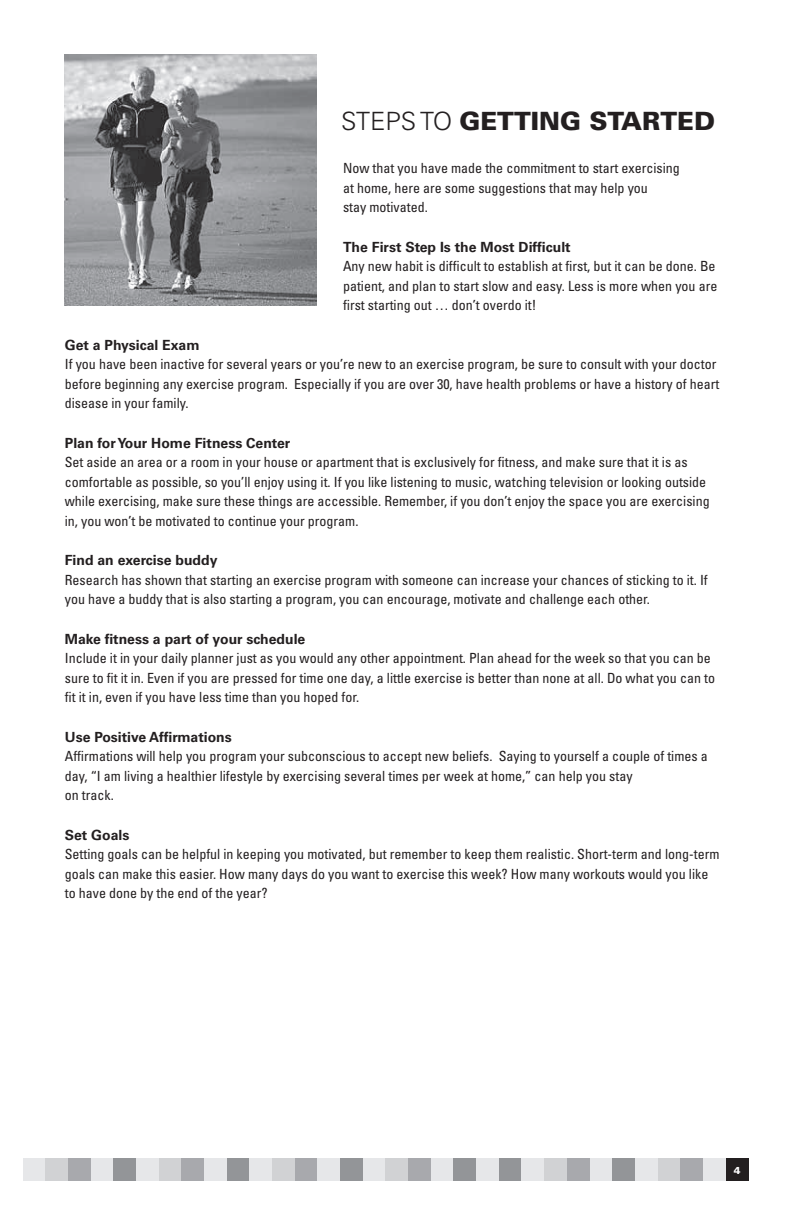
<style>
.page{position:relative;width:792px;height:1224px;background:#fff}
.page>*{position:absolute;margin:0;border:0;box-sizing:border-box;transform-origin:0 0}
.t1{font:900 25.2px "Univers";color:#231f20}
.t2{font:condensed 14px/19.6px "Univers";color:#231f20}
.t3{font:700 14px "Univers";color:#231f20}
.t4{font:900 10px "Univers";color:#fff}
.s1{font-weight:300}
</style>
<div class="page">
<div style="left:726px;top:1159px;width:22px;height:22px;background:#231f20"></div>
<div style="left:23px;top:1159px;width:22px;height:22px;background:#e6e7e9"></div>
<div style="left:45px;top:1159px;width:23px;height:22px;background:#d1d2d4"></div>
<div style="left:68px;top:1159px;width:23px;height:22px;background:#a8a9ad"></div>
<div style="left:91px;top:1159px;width:22px;height:22px;background:#e6e7e9"></div>
<div style="left:113px;top:1159px;width:23px;height:22px;background:#939598"></div>
<div style="left:136px;top:1159px;width:23px;height:22px;background:#e6e7e9"></div>
<div style="left:159px;top:1159px;width:22px;height:22px;background:#d1d2d4"></div>
<div style="left:181px;top:1159px;width:23px;height:22px;background:#a8a9ad"></div>
<div style="left:204px;top:1159px;width:23px;height:22px;background:#e6e7e9"></div>
<div style="left:227px;top:1159px;width:22px;height:22px;background:#939598"></div>
<div style="left:249px;top:1159px;width:23px;height:22px;background:#e6e7e9"></div>
<div style="left:272px;top:1159px;width:23px;height:22px;background:#d1d2d4"></div>
<div style="left:295px;top:1159px;width:23px;height:22px;background:#a8a9ad"></div>
<div style="left:318px;top:1159px;width:22px;height:22px;background:#e6e7e9"></div>
<div style="left:340px;top:1159px;width:23px;height:22px;background:#939598"></div>
<div style="left:363px;top:1159px;width:23px;height:22px;background:#e6e7e9"></div>
<div style="left:386px;top:1159px;width:22px;height:22px;background:#d1d2d4"></div>
<div style="left:408px;top:1159px;width:23px;height:22px;background:#a8a9ad"></div>
<div style="left:431px;top:1159px;width:23px;height:22px;background:#e6e7e9"></div>
<div style="left:454px;top:1159px;width:22px;height:22px;background:#939598"></div>
<div style="left:476px;top:1159px;width:23px;height:22px;background:#e6e7e9"></div>
<div style="left:499px;top:1159px;width:23px;height:22px;background:#939598"></div>
<div style="left:522px;top:1159px;width:22px;height:22px;background:#e6e7e9"></div>
<div style="left:544px;top:1159px;width:23px;height:22px;background:#d1d2d4"></div>
<div style="left:567px;top:1159px;width:23px;height:22px;background:#a8a9ad"></div>
<div style="left:590px;top:1159px;width:22px;height:22px;background:#e6e7e9"></div>
<div style="left:612px;top:1159px;width:23px;height:22px;background:#939598"></div>
<div style="left:635px;top:1159px;width:23px;height:22px;background:#e6e7e9"></div>
<div style="left:658px;top:1159px;width:22px;height:22px;background:#d1d2d4"></div>
<div style="left:680px;top:1159px;width:23px;height:22px;background:#a8a9ad"></div>
<div style="left:703px;top:1159px;width:23px;height:22px;background:#e6e7e9"></div>
<img style="left:64px;top:54px;width:252px;height:252px">
<h1 class="t1" style="left:341px;top:105px;width:375px"><span class="s1">STEPS TO</span> GETTING STARTED</h1>
<p class="t2" style="left:343px;top:158px;width:338px">Now that you have made the commitment to start exercising at home, here are some suggestions that may help you<br>stay motivated.</p>
<p class="t3" style="left:343px;top:238px;width:229px">The First Step Is the Most Difficult</p>
<p class="t2" style="left:343px;top:256px;width:376px">Any new habit is difficult to establish at first, but it can be done. Be patient, and plan to start slow and easy. Less is more when you are first starting out … don’t overdo it!</p>
<p class="t3" style="left:65px;top:336px;width:136px">Get a Physical Exam</p>
<p class="t2" style="left:65px;top:354px;width:656px">If you have been inactive for several years or you’re new to an exercise program, be sure to consult with your doctor before beginning any exercise program. Especially if you are over 30, have health problems or have a history of heart disease in your family.</p>
<p class="t3" style="left:65px;top:434px;width:227px">Plan for Your Home Fitness Center</p>
<p class="t2" style="left:65px;top:452px;width:646px">Set aside an area or a room in your house or apartment that is exclusively for fitness, and make sure that it is as comfortable as possible, so you’ll enjoy using it. If you like listening to music, watching television or looking outside while exercising, make sure these things are accessible. Remember, if you don’t enjoy the space you are exercising in, you won’t be motivated to continue your program.</p>
<p class="t3" style="left:65px;top:552px;width:154px">Find an exercise buddy</p>
<p class="t2" style="left:65px;top:570px;width:645px">Research has shown that starting an exercise program with someone can increase your chances of sticking to it. If you have a buddy that is also starting a program, you can encourage, motivate and challenge each other.</p>
<p class="t3" style="left:65px;top:630px;width:242px">Make fitness a part of your schedule</p>
<p class="t2" style="left:65px;top:648px;width:652px">Include it in your daily planner just as you would any other appointment. Plan ahead for the week so that you can be sure to fit it in. Even if you are pressed for time one day, a little exercise is better than none at all. Do what you can to fit it in, even if you have less time than you hoped for.</p>
<p class="t3" style="left:65px;top:728px;width:169px">Use Positive Affirmations</p>
<p class="t2" style="left:65px;top:746px;width:645px">Affirmations will help you program your subconscious to accept new beliefs. Saying to yourself a couple of times a day, “I am living a healthier lifestyle by exercising several times per week at home,” can help you stay<br>on track.</p>
<p class="t3" style="left:65px;top:826px;width:66px">Set Goals</p>
<p class="t2" style="left:65px;top:844px;width:656px">Setting goals can be helpful in keeping you motivated, but remember to keep them realistic. Short-term and long-term goals can make this easier. How many days do you want to exercise this week? How many workouts would you like to have done by the end of the year?</p>
<p class="t4" style="left:734px;top:1164px;width:8px">4</p>
</div>
